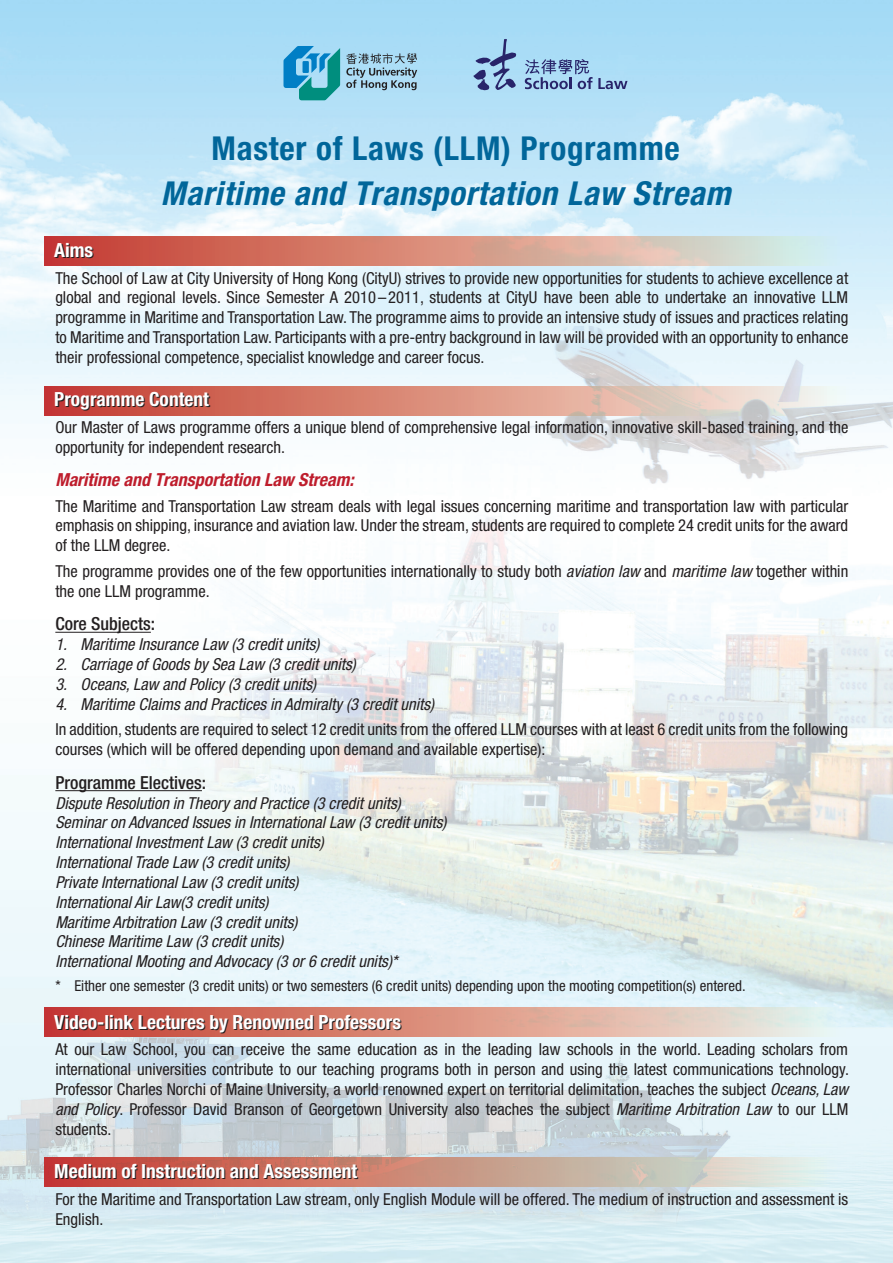
<style>
.page{position:relative;width:893px;height:1263px;background:#fff}
.page>*{position:absolute;margin:0;border:0;box-sizing:border-box;transform-origin:0 0}
.t1{font:italic 700 condensed 33px "Helvetica Neue LT Std";letter-spacing:.025em;color:#01669a}
.t2{font:700 condensed 33px "Helvetica Neue LT Std";letter-spacing:.025em;color:#01669a}
.t3{font:700 condensed 19.5px "Helvetica Neue LT Std";color:#fff}
.t4{font:italic 700 condensed 18px "Helvetica Neue LT Std";color:#be1d2c}
.t5{font:500 condensed 18px "Helvetica Neue LT Std";color:#231f20}
.t6{font:condensed 16.5px/19.8px "Helvetica Neue LT Std";color:#231f20}
.t7{font:italic condensed 16.5px/19.8px "Helvetica Neue LT Std";color:#231f20}
.t8{font:condensed 15px "Helvetica Neue LT Std";color:#231f20}
.s1{font-style:italic}
</style>
<div class="page">
<img style="left:0;top:0;width:893px;height:1263px">
<svg style="left:45px;top:237px;width:804px;height:28px"></svg>
<svg style="left:45px;top:387px;width:804px;height:29px"></svg>
<svg style="left:45px;top:1007px;width:803px;height:29px"></svg>
<svg style="left:45px;top:1157px;width:804px;height:29px"></svg>
<svg style="left:346px;top:53px;width:71px;height:37px"></svg>
<svg style="left:283px;top:46px;width:57px;height:54px"></svg>
<svg style="left:525px;top:59px;width:102px;height:30px"></svg>
<svg style="left:473px;top:39px;width:43px;height:51px"></svg>
<hr style="left:55px;top:632px;width:96px;height:1px;background:#231f20">
<hr style="left:55px;top:790px;width:147px;height:1px;background:#231f20">
<p class="t3" style="left:54px;top:238px;width:40px">Aims</p>
<h1 class="t2" style="left:211px;top:128px;width:470px">Master of Laws (LLM) Programme</h1>
<h1 class="t1" style="left:161px;top:173px;width:571px">Maritime and Transportation Law Stream</h1>
<p class="t6" style="left:55px;top:268px;width:794px;text-align:justify">The School of Law at City University of Hong Kong (CityU) strives to provide new opportunities for students to achieve excellence at global and regional levels. Since Semester A 2010 –2011, students at CityU have been able to undertake an innovative LLM programme in Maritime and Transportation Law. The programme aims to provide an intensive study of issues and practices relating to Maritime and Transportation Law. Participants with a pre-entry background in law will be provided with an opportunity to enhance their professional competence, specialist knowledge and career focus.</p>
<p class="t3" style="left:54px;top:387px;width:156px">Programme Content</p>
<p class="t6" style="left:55px;top:417px;width:794px">Our Master of Laws programme offers a unique blend of comprehensive legal information, innovative skill-based training, and the opportunity for independent research.</p>
<p class="t4" style="left:55px;top:468px;width:300px">Maritime and Transportation Law Stream:</p>
<p class="t6" style="left:55px;top:496px;width:794px;text-align:justify">The Maritime and Transportation Law stream deals with legal issues concerning maritime and transportation law with particular emphasis on shipping, insurance and aviation law. Under the stream, students are required to complete 24 credit units for the award of the LLM degree.</p>
<p class="t6" style="left:55px;top:561px;width:794px">The programme provides one of the few opportunities internationally to study both <span class="s1">aviation law</span> and <span class="s1">maritime law</span> together within the one LLM programme.</p>
<p class="t5" style="left:55px;top:613px;width:101px">Core Subjects:</p>
<p class="t7" style="left:55px;top:635px;width:266px">1. Maritime Insurance Law (3 credit units)</p>
<p class="t7" style="left:55px;top:655px;width:302px">2. Carriage of Goods by Sea Law (3 credit units)</p>
<p class="t7" style="left:55px;top:674px;width:262px">3. Oceans, Law and Policy (3 credit units)</p>
<p class="t7" style="left:55px;top:694px;width:380px">4. Maritime Claims and Practices in Admiralty (3 credit units)</p>
<p class="t6" style="left:55px;top:720px;width:794px">In addition, students are required to select 12 credit units from the offered LLM courses with at least 6 credit units from the following courses (which will be offered depending upon demand and available expertise):</p>
<p class="t5" style="left:55px;top:772px;width:152px">Programme Electives:</p>
<p class="t7" style="left:55px;top:793px;width:393px">Dispute Resolution in Theory and Practice (3 credit units)<br>Seminar on Advanced Issues in International Law (3 credit units)<br>International Investment Law (3 credit units)<br>International Trade Law (3 credit units)<br>Private International Law (3 credit units)<br>International Air Law(3 credit units)<br>Maritime Arbitration Law (3 credit units)<br>Chinese Maritime Law (3 credit units)<br>International Mooting and Advocacy (3 or 6 credit units)*</p>
<p class="t8" style="left:55px;top:977px;width:692px">* Either one semester (3 credit units) or two semesters (6 credit units) depending upon the mooting competition(s) entered.</p>
<p class="t3" style="left:54px;top:1010px;width:348px">Video-link Lectures by Renowned Professors</p>
<p class="t6" style="left:55px;top:1039px;width:795px;text-align:justify">At our Law School, you can receive the same education as in the leading law schools in the world. Leading scholars from international universities contribute to our teaching programs both in person and using the latest communications technology.<br>Professor Charles Norchi of Maine University, a world renowned expert on territorial delimitation, teaches the subject <span class="s1">Oceans, Law and Policy</span>. Professor David Branson of Georgetown University also teaches the subject <span class="s1">Maritime Arbitration Law</span> to our LLM students.</p>
<p class="t3" style="left:54px;top:1159px;width:305px">Medium of Instruction and Assessment</p>
<p class="t6" style="left:55px;top:1189px;width:794px">For the Maritime and Transportation Law stream, only English Module will be offered. The medium of instruction and assessment is<br>English.</p>
</div>
